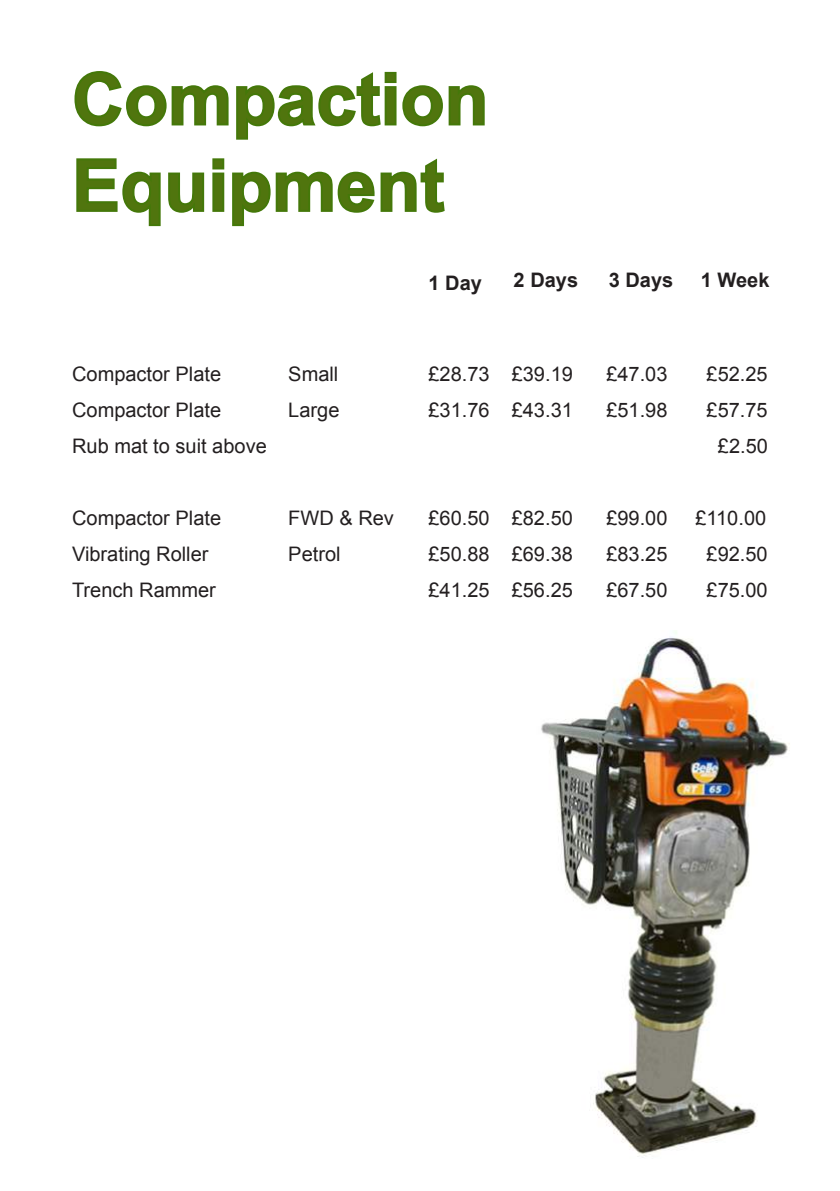
<style>
.page{position:relative;width:840px;height:1191px;background:#fff}
.page>*{position:absolute;margin:0;border:0;box-sizing:border-box;transform-origin:0 0}
.t1{font:700 72px/86.4px "Arial";color:#50750e}
.t2{font:20px/36px "Arial";color:#231f20;text-align:center}
.t3{font:700 20px "Arial";color:#231f20}
</style>
<div class="page">
<svg style="left:74px;top:71px;width:155px;height:56px"></svg>
<svg style="left:236px;top:71px;width:249px;height:69px"></svg>
<svg style="left:76px;top:158px;width:85px;height:69px"></svg>
<svg style="left:168px;top:172px;width:37px;height:41px"></svg>
<svg style="left:212px;top:158px;width:13px;height:54px"></svg>
<svg style="left:232px;top:158px;width:213px;height:69px"></svg>
<img style="left:541px;top:631px;width:249px;height:527px">
<h1 class="t1" style="left:72px;top:58px;width:418px">Compaction<br>Equipment</h1>
<p class="t2" style="left:72px;top:356px;width:150px">Compactor Plate</p>
<p class="t2" style="left:288px;top:356px;width:51px">Small</p>
<p class="t2" style="left:72px;top:392px;width:150px">Compactor Plate</p>
<p class="t2" style="left:288px;top:392px;width:53px">Large</p>
<p class="t2" style="left:72px;top:428px;width:196px">Rub mat to suit above</p>
<p class="t2" style="left:72px;top:500px;width:150px">Compactor Plate</p>
<p class="t2" style="left:288px;top:500px;width:107px">FWD &amp; Rev</p>
<p class="t2" style="left:72px;top:536px;width:138px">Vibrating Roller</p>
<p class="t2" style="left:288px;top:536px;width:54px">Petrol</p>
<p class="t2" style="left:72px;top:572px;width:145px">Trench Rammer</p>
<p class="t3" style="left:428px;top:269px;width:55px">1 Day</p>
<p class="t3" style="left:513px;top:267px;width:66px">2 Days</p>
<p class="t3" style="left:608px;top:267px;width:66px">3 Days</p>
<p class="t3" style="left:700px;top:267px;width:70px">1 Week</p>
<p class="t2" style="left:428px;top:356px;width:146px">£28.73 £39.19</p>
<p class="t2" style="left:606px;top:356px;width:63px">£47.03</p>
<p class="t2" style="left:706px;top:356px;width:63px">£52.25</p>
<p class="t2" style="left:428px;top:392px;width:146px">£31.76 £43.31</p>
<p class="t2" style="left:606px;top:392px;width:63px">£51.98</p>
<p class="t2" style="left:706px;top:392px;width:63px">£57.75 £2.50</p>
<p class="t2" style="left:428px;top:500px;width:146px">£60.50 £82.50</p>
<p class="t2" style="left:606px;top:500px;width:63px">£99.00</p>
<p class="t2" style="left:695px;top:500px;width:72px">£110.00</p>
<p class="t2" style="left:428px;top:536px;width:146px">£50.88 £69.38</p>
<p class="t2" style="left:606px;top:536px;width:63px">£83.25</p>
<p class="t2" style="left:706px;top:536px;width:63px">£92.50</p>
<p class="t2" style="left:428px;top:572px;width:146px">£41.25 £56.25</p>
<p class="t2" style="left:606px;top:572px;width:63px">£67.50</p>
<p class="t2" style="left:706px;top:572px;width:63px">£75.00</p>
</div>
